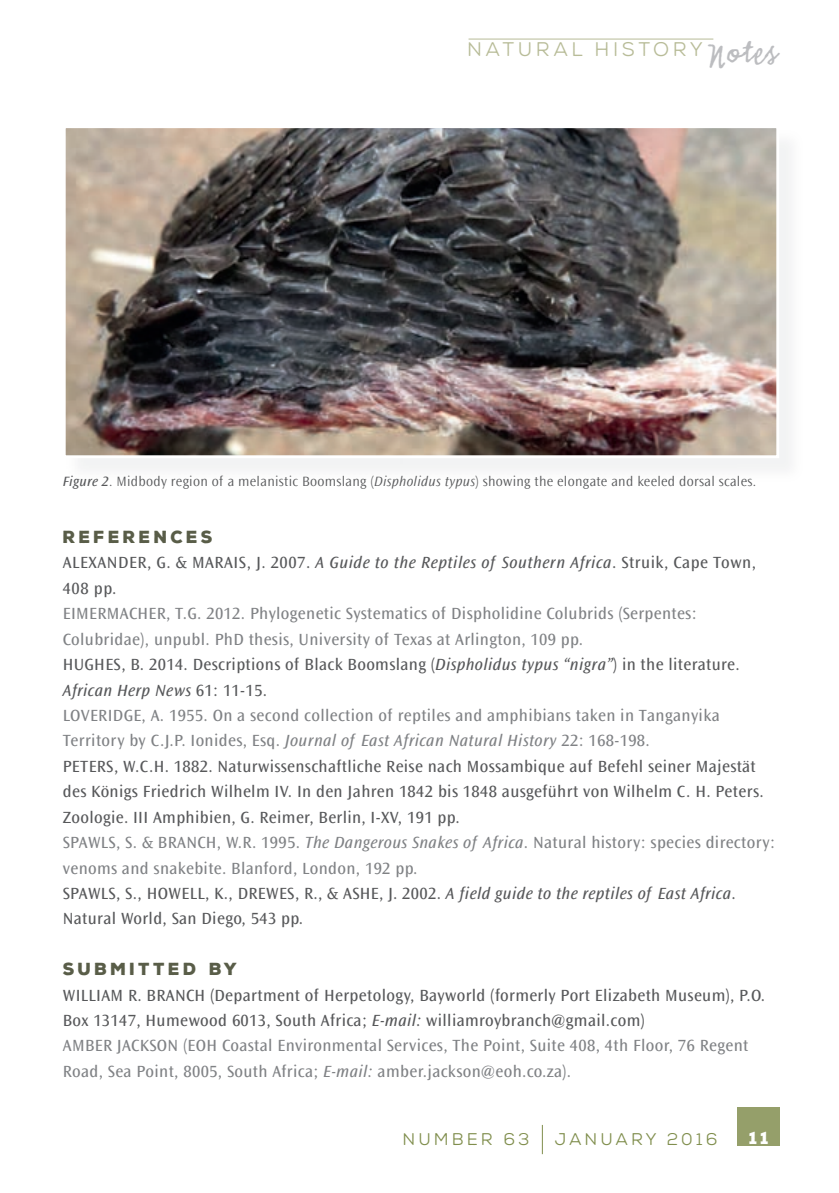
<style>
.page{position:relative;width:839px;height:1193px;background:#fff}
.page>*{position:absolute;margin:0;border:0;box-sizing:border-box;transform-origin:0 0}
.t1{font:19.8px "Nexa Rust Sans";letter-spacing:.18em;color:#b8bc98}
.t2{font:17px/25.4px "Ocean Sans Std";letter-spacing:.02em;color:#808285}
.t3{font:17px/25.4px "Ocean Sans Std";letter-spacing:.02em;color:#57585a}
.t4{font:900 17px "Nexa Rust Sans";letter-spacing:.18em;color:#595d48}
.t5{font:17px "Nexa Rust Sans";letter-spacing:.18em;color:#808e4d}
.t6{font:900 17px "Nexa Rust Sans";color:#fff}
.t7{font:300 14.2px "Ocean Sans Std";letter-spacing:.02em;color:#57585a}
.s1{font-family:"Emmascript MVB Std";font-size:38.2px;color:#bcbdc0}
.s2{font-weight:400;font-style:italic}
.s3{font-style:italic}
.s4{color:#57585a}
.s5{font-style:italic;color:#57585a}
.s6{color:#808285}
.s7{font-style:italic;color:#808285}
</style>
<div class="page">
<div style="left:737px;top:1107px;width:42px;height:39px;background:#959f6a"></div>
<hr style="left:468px;top:39px;width:245px;height:1px;background:#b8bc98">
<svg style="left:542px;top:1124px;width:1px;height:29px"></svg>
<img style="left:67px;top:129px;width:708px;height:325px">
<div style="left:63px;top:125px;width:716px;height:333px;border:3px solid #fff"></div>
<p class="t1" style="left:467px;top:38px;width:312px">NATURAL HISTORY<span class="s1">Notes</span></p>
<p class="t7" style="left:63px;top:473px;width:695px"><span class="s2">Figure 2</span>. Midbody region of a melanistic Boomslang (<span class="s3">Dispholidus typus</span>) showing the elongate and keeled dorsal scales.</p>
<p class="t4" style="left:63px;top:525px;width:152px">REFERENCES</p>
<p class="t3" style="left:63px;top:550px;width:695px">ALEXANDER, G. &amp; MARAIS, J. 2007. <span class="s3">A Guide to the Reptiles of Southern Africa</span>. Struik, Cape Town,<br>408 pp.</p>
<p class="t2" style="left:63px;top:601px;width:714px">EIMERMACHER, T.G. 2012. Phylogenetic Systematics of Dispholidine Colubrids (Serpentes:<br>Colubridae), unpubl. PhD thesis, University of Texas at Arlington, 109 pp.<br><span class="s4">HUGHES, B. 2014. Descriptions of Black Boomslang (</span><span class="s5">Dispholidus typus “nigra”</span><span class="s4">) in the literature.<br></span><span class="s5">African Herp News</span> <span class="s4">61: 11-15.<br></span>LOVERIDGE, A. 1955. On a second collection of reptiles and amphibians taken in Tanganyika Territory by C.J.P. Ionides, Esq. <span class="s3">Journal of East African Natural History</span> 22: 168-198.<br><span class="s4">PETERS, W.C.H. 1882. Naturwissenschaftliche Reise nach Mossambique auf Befehl seiner Majestät des Königs Friedrich Wilhelm IV. In den Jahren 1842 bis 1848 ausgeführt von Wilhelm C. H. Peters.<br>Zoologie. III Amphibien, G. Reimer, Berlin, I-XV, 191 pp.<br></span>SPAWLS, S. &amp; BRANCH, W.R. 1995. <span class="s3">The Dangerous Snakes of Africa</span>. Natural history: species directory: venoms and snakebite. Blanford, London, 192 pp.<br><span class="s4">SPAWLS, S., HOWELL, K., DREWES, R., &amp; ASHE, J. 2002.</span> <span class="s5">A field guide to the reptiles of East Africa</span><span class="s4">.<br>Natural World, San Diego, 543 pp.</span></p>
<p class="t4" style="left:63px;top:957px;width:176px">SUBMITTED BY</p>
<p class="t3" style="left:63px;top:982px;width:704px">WILLIAM R. BRANCH (Department of Herpetology, Bayworld (formerly Port Elizabeth Museum), P.O.<br>Box 13147, Humewood 6013, South Africa; <span class="s3">E-mail:</span> williamroybranch@gmail.com)<br><span class="s6">AMBER JACKSON (EOH Coastal Environmental Services, The Point, Suite 408, 4th Floor, 76 Regent Road, Sea Point, 8005, South Africa;</span> <span class="s7">E-mail:</span> <span class="s6">amber.jackson@eoh.co.za).</span></p>
<p class="t5" style="left:403px;top:1128px;width:128px">NUMBER 63</p>
<p class="t5" style="left:555px;top:1128px;width:164px">JANUARY 2016</p>
<p class="t6" style="left:749px;top:1125px;width:21px">11</p>
</div>
